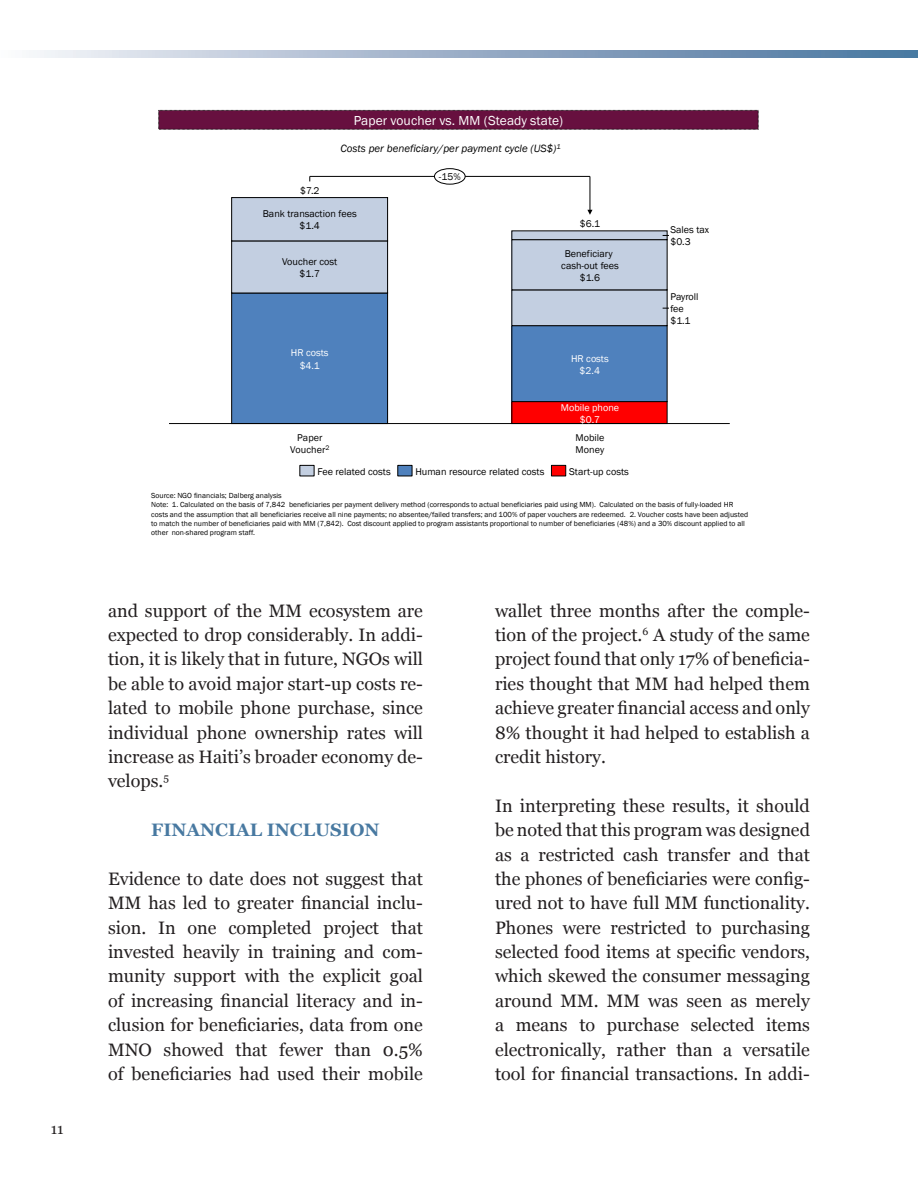
<style>
.page{position:relative;width:918px;height:1188px;background:#fff}
.page>*{position:absolute;margin:0;border:0;box-sizing:border-box;transform-origin:0 0}
.t1{font:18px/24.5px "Georgia";color:#231f20;text-align:justify}
.t2{font:700 18px "Georgia";color:#4879a1}
.t3{font:15px "Georgia";color:#231f20}
.t4{font:13.35px "Franklin Gothic";letter-spacing:.005em;color:#fff}
.t5{font:italic 10.8px "Franklin Gothic";color:#000}
.t6{font:10.05px/12.1px "Franklin Gothic";color:#000;text-align:center}
.t7{font:10.05px/12.1px "Franklin Gothic";color:#fff;text-align:center}
.t8{font:7.5px/9px "Franklin Gothic";color:#000}
</style>
<div class="page">
<svg style="left:33px;top:50px;width:885px;height:7px;background:#99afc7"></svg>
<div style="left:158px;top:110px;width:601px;height:20px;background:#67103f"></div>
<div style="left:512px;top:402px;width:155px;height:22px;background:#f00"></div>
<div style="left:232px;top:293px;width:156px;height:131px;background:#4f81bd"></div>
<div style="left:231px;top:293px;width:157px;height:131px;border:1px solid #000"></div>
<div style="left:512px;top:326px;width:155px;height:76px;background:#4f81bd"></div>
<div style="left:512px;top:325px;width:155px;height:77px;border:1px solid #000"></div>
<div style="left:512px;top:290px;width:155px;height:36px;background:#c3cfe1"></div>
<div style="left:512px;top:290px;width:155px;height:36px;border:1px solid #000"></div>
<div style="left:512px;top:240px;width:155px;height:50px;background:#c3cfe1"></div>
<div style="left:512px;top:231px;width:155px;height:9px;background:#c3cfe1"></div>
<div style="left:512px;top:231px;width:155px;height:9px;border:1px solid #000"></div>
<div style="left:232px;top:241px;width:156px;height:52px;background:#c3cfe1"></div>
<div style="left:232px;top:198px;width:156px;height:43px;background:#c3cfe1"></div>
<div style="left:231px;top:197px;width:157px;height:44px;border:1px solid #000"></div>
<hr style="left:170px;top:423px;width:559px;height:1px;background:#000">
<hr style="left:590px;top:176px;width:1px;height:35px;background:#000">
<svg style="left:587px;top:210px;width:5px;height:5px"></svg>
<hr style="left:310px;top:176px;width:280px;height:1px;background:#000">
<div style="left:434px;top:168px;width:31px;height:16px;background:#fff;border:1px solid #000;border-radius:50%"></div>
<div style="left:551px;top:465px;width:15px;height:11px;background:#f00;border:1px solid #000"></div>
<div style="left:397px;top:465px;width:15px;height:11px;background:#4f81bd;border:1px solid #000"></div>
<div style="left:300px;top:465px;width:14px;height:11px;background:#c3cfe1;border:1px solid #000"></div>
<p class="t3" style="left:51px;top:1119px;width:14px">11</p>
<p class="t4" style="left:354px;top:112px;width:211px">Paper voucher vs. MM (Steady state)</p>
<p class="t5" style="left:341px;top:142px;width:222px">Costs per beneficiary/per payment cycle (US$)<sup>1</sup></p>
<p class="t6" style="left:300px;top:185px;width:21px">$7.2</p>
<p class="t6" style="left:263px;top:208px;width:95px">Bank transaction fees $1.4</p>
<p class="t6" style="left:282px;top:256px;width:57px">Voucher cost $1.7</p>
<p class="t7" style="left:291px;top:347px;width:39px">HR costs $4.1</p>
<p class="t6" style="left:290px;top:432px;width:41px">Paper<br>Voucher<sup>2</sup></p>
<p class="t6" style="left:439px;top:170px;width:23px">-15%</p>
<p class="t6" style="left:580px;top:218px;width:22px">$6.1</p>
<p class="t6" style="left:561px;top:248px;width:59px">Beneficiary cash-out fees $1.6</p>
<p class="t7" style="left:571px;top:353px;width:39px">HR costs $2.4</p>
<p class="t7" style="left:561px;top:402px;width:60px">Mobile phone $0.7</p>
<p class="t6" style="left:575px;top:432px;width:31px;text-align:left">Mobile<br>Money</p>
<p class="t6" style="left:317px;top:466px;width:75px">Fee related costs</p>
<p class="t6" style="left:415px;top:466px;width:130px">Human resource related costs</p>
<p class="t6" style="left:569px;top:466px;width:61px">Start-up costs</p>
<p class="t6" style="left:670px;top:224px;width:40px;text-align:left">Sales tax $0.3</p>
<p class="t6" style="left:670px;top:291px;width:30px;text-align:left">Payroll fee $1.1</p>
<p class="t8" style="left:151px;top:492px;width:598px">Source: NGO financials; Dalberg analysis<br>Note: 1. Calculated on the basis of 7,842 beneficiaries per payment delivery method (corresponds to actual beneficiaries paid using MM). Calculated on the basis of fully-loaded HR costs and the assumption that all beneficiaries receive all nine payments; no absentee/failed transfers; and 100% of paper vouchers are redeemed. 2. Voucher costs have been adjusted to match the number of beneficiaries paid with MM (7,842). Cost discount applied to program assistants proportional to number of beneficiaries (48%) and a 30% discount applied to all other non-shared program staff.</p>
<p class="t1" style="left:108px;top:599px;width:316px">and support of the MM ecosystem are expected to drop considerably. In addi&shy;tion, it is likely that in future, NGOs will be able to avoid major start-up costs re&shy;lated to mobile phone purchase, since individual phone ownership rates will increase as Haiti’s broader economy de&shy;velops.<sup>5</sup></p>
<p class="t2" style="left:151px;top:818px;width:230px">FINANCIAL INCLUSION</p>
<p class="t1" style="left:108px;top:867px;width:316px">Evidence to date does not suggest that MM has led to greater financial inclu&shy;sion. In one completed project that invested heavily in training and com&shy;munity support with the explicit goal of increasing financial literacy and in&shy;clusion for beneficiaries, data from one MNO showed that fewer than 0.5% of beneficiaries had used their mobile</p>
<p class="t1" style="left:495px;top:599px;width:317px">wallet three months after the comple&shy;tion of the project.<sup>6</sup> A study of the same project found that only 17% of beneficia&shy;ries thought that MM had helped them achieve greater financial access and only 8% thought it had helped to establish a credit history.</p>
<p class="t1" style="left:495px;top:794px;width:317px">In interpreting these results, it should be noted that this program was designed as a restricted cash transfer and that the phones of beneficiaries were config&shy;ured not to have full MM functionality.<br>Phones were restricted to purchasing selected food items at specific vendors, which skewed the consumer messaging around MM. MM was seen as merely a means to purchase selected items electronically, rather than a versatile tool for financial transactions. In addi-</p>
</div>
